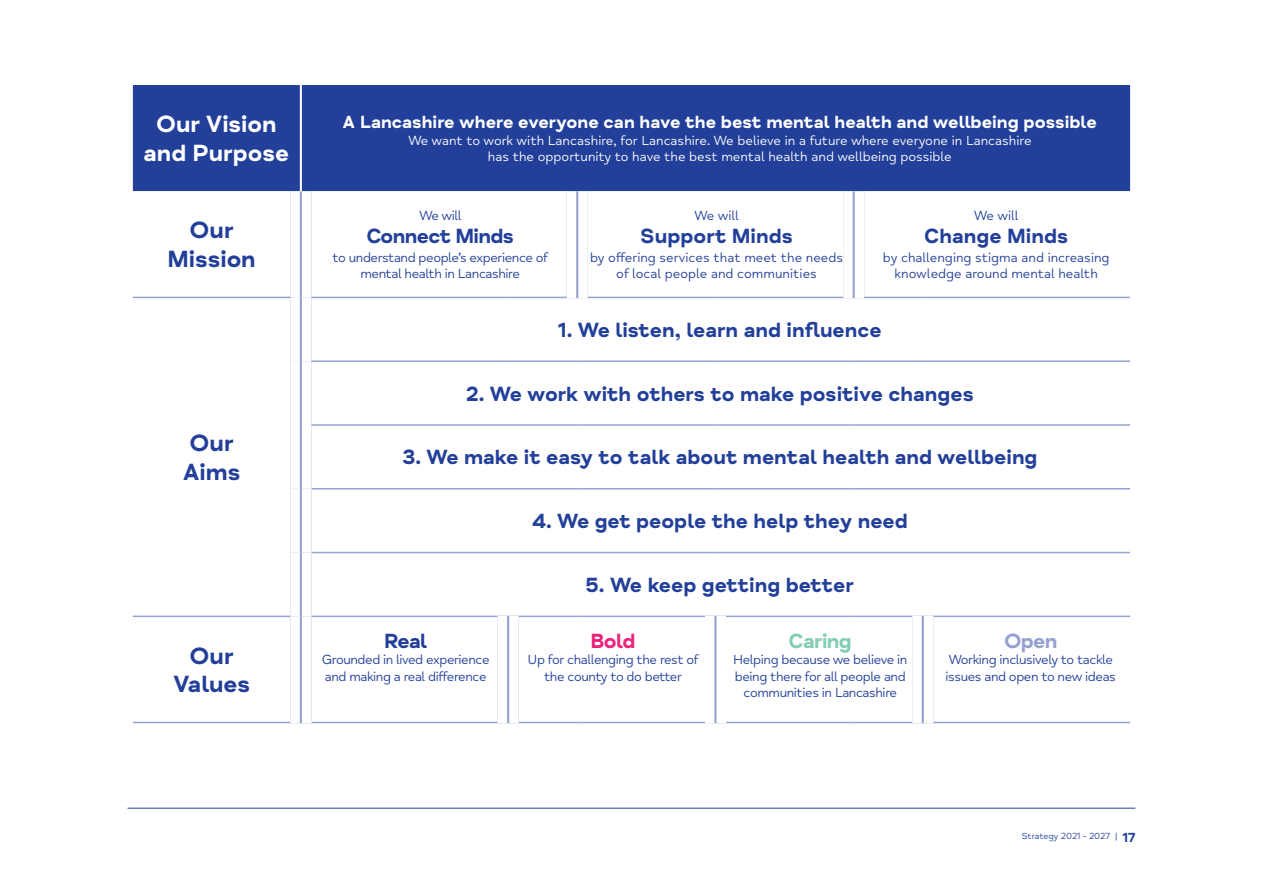
<style>
.page{position:relative;width:1263px;height:893px;background:#fff}
.page>*{position:absolute;margin:0;border:0;box-sizing:border-box;transform-origin:0 0}
.t1{font:700 24px/28.8px "Mind Meridian";color:#223f99;text-align:center}
.t2{font:700 24px/28.8px "Mind Meridian";color:#fff;text-align:center}
.t3{font:700 21px "Mind Meridian";color:#223f99}
.t4{font:700 21px "Mind Meridian";letter-spacing:-.03em;color:#223f99}
.t5{font:700 21px "Mind Meridian";letter-spacing:-.03em;color:#83cdb7}
.t6{font:700 21px "Mind Meridian";color:#ee227b}
.t7{font:700 21px "Mind Meridian";color:#96a1d0}
.t8{font:700 18px "Mind Meridian";color:#fff}
.t9{font:13.5px/16.2px "Mind Meridian";letter-spacing:-.03em;color:#223f99;text-align:center}
.t10{font:13.5px/16.2px "Mind Meridian";color:#fff;text-align:center}
.t11{font:13.5px/16.2px "Mind Meridian";color:#223f99;text-align:center}
.t12{font:9px "Mind Meridian";color:#223f99}
.s1{font-weight:700;font-size:13.5px}
</style>
<div class="page">
<hr style="left:128px;top:808px;width:1007px;height:1px;background:#223f99">
<div style="left:133px;top:85px;width:997px;height:106px;background:#223f99"></div>
<svg style="left:133px;top:191px;width:997px;height:531px"></svg>
<div style="left:290px;top:191px;width:21px;height:106px;background:#96a1d0"></div>
<div style="left:567px;top:191px;width:21px;height:107px;background:#a1abd5"></div>
<div style="left:843px;top:191px;width:21px;height:107px;background:linear-gradient(to bottom,#96a1d0,#96a1d0)"></div>
<div style="left:290px;top:297px;width:21px;height:64px;background:#96a1d0"></div>
<div style="left:290px;top:361px;width:21px;height:64px;background:#96a1d0"></div>
<div style="left:290px;top:425px;width:21px;height:64px;background:#96a1d0"></div>
<div style="left:290px;top:489px;width:21px;height:64px;background:#96a1d0"></div>
<div style="left:290px;top:553px;width:21px;height:63px;background:#96a1d0"></div>
<div style="left:290px;top:616px;width:21px;height:107px;background:#96a1d0"></div>
<div style="left:498px;top:616px;width:21px;height:107px;background:#9ca6d2"></div>
<div style="left:705px;top:616px;width:21px;height:107px;background:linear-gradient(to bottom,#96a1d0,#96a1d0)"></div>
<div style="left:912px;top:616px;width:21px;height:107px;background:#9ea8d3"></div>
<hr style="left:300px;top:85px;width:2px;height:106px;background:#fff">
<div style="left:290px;top:191px;width:10px;height:106px;background:#fff"></div>
<div style="left:302px;top:191px;width:9px;height:106px;background:#fff"></div>
<div style="left:567px;top:191px;width:9px;height:107px;background:#fff"></div>
<div style="left:578px;top:191px;width:10px;height:107px;background:#fff"></div>
<div style="left:843px;top:191px;width:10px;height:107px;background:#fff"></div>
<div style="left:855px;top:191px;width:9px;height:107px;background:#fff"></div>
<div style="left:290px;top:297px;width:10px;height:64px;background:#fff"></div>
<div style="left:302px;top:297px;width:9px;height:64px;background:#fff"></div>
<div style="left:290px;top:361px;width:10px;height:64px;background:#fff"></div>
<div style="left:302px;top:361px;width:9px;height:64px;background:#fff"></div>
<hr style="left:133px;top:297px;width:157px;height:1px;background:#96a1d0">
<hr style="left:311px;top:297px;width:197px;height:1px;background:#96a1d0">
<hr style="left:508px;top:297px;width:59px;height:1px;background:#96a1d0">
<hr style="left:588px;top:297px;width:127px;height:1px;background:#96a1d0">
<hr style="left:715px;top:297px;width:128px;height:1px;background:#96a1d0">
<hr style="left:864px;top:297px;width:59px;height:1px;background:#96a1d0">
<hr style="left:923px;top:297px;width:207px;height:1px;background:#96a1d0">
<hr style="left:311px;top:360px;width:197px;height:2px;background:#96a1d0">
<hr style="left:508px;top:360px;width:69px;height:2px;background:#96a1d0">
<hr style="left:577px;top:360px;width:138px;height:2px;background:#96a1d0">
<hr style="left:715px;top:360px;width:139px;height:2px;background:#96a1d0">
<hr style="left:854px;top:360px;width:69px;height:2px;background:#96a1d0">
<hr style="left:923px;top:360px;width:207px;height:2px;background:#96a1d0">
<hr style="left:311px;top:424px;width:197px;height:2px;background:#96a1d0">
<hr style="left:508px;top:424px;width:69px;height:2px;background:#96a1d0">
<hr style="left:577px;top:424px;width:138px;height:2px;background:#96a1d0">
<hr style="left:715px;top:424px;width:139px;height:2px;background:#96a1d0">
<hr style="left:854px;top:424px;width:69px;height:2px;background:#96a1d0">
<hr style="left:923px;top:424px;width:207px;height:2px;background:#96a1d0">
<hr style="left:311px;top:488px;width:197px;height:1px;background:#96a1d0">
<hr style="left:508px;top:488px;width:69px;height:1px;background:#96a1d0">
<hr style="left:577px;top:488px;width:138px;height:1px;background:#96a1d0">
<hr style="left:715px;top:488px;width:139px;height:1px;background:#96a1d0">
<hr style="left:854px;top:488px;width:69px;height:1px;background:#96a1d0">
<hr style="left:923px;top:488px;width:207px;height:1px;background:#96a1d0">
<hr style="left:311px;top:552px;width:197px;height:1px;background:#96a1d0">
<hr style="left:508px;top:552px;width:69px;height:1px;background:#96a1d0">
<hr style="left:577px;top:552px;width:138px;height:1px;background:#96a1d0">
<hr style="left:715px;top:552px;width:139px;height:1px;background:#96a1d0">
<hr style="left:854px;top:552px;width:69px;height:1px;background:#96a1d0">
<hr style="left:923px;top:552px;width:207px;height:1px;background:#96a1d0">
<hr style="left:133px;top:616px;width:157px;height:1px;background:#96a1d0">
<hr style="left:311px;top:616px;width:187px;height:1px;background:#96a1d0">
<hr style="left:519px;top:616px;width:58px;height:1px;background:#96a1d0">
<hr style="left:577px;top:616px;width:128px;height:1px;background:#96a1d0">
<hr style="left:133px;top:722px;width:157px;height:1px;background:#96a1d0">
<hr style="left:311px;top:722px;width:187px;height:1px;background:#96a1d0">
<hr style="left:519px;top:722px;width:58px;height:1px;background:#96a1d0">
<hr style="left:577px;top:722px;width:128px;height:1px;background:#96a1d0">
<div style="left:290px;top:425px;width:10px;height:64px;background:#fff"></div>
<div style="left:302px;top:425px;width:9px;height:64px;background:#fff"></div>
<div style="left:290px;top:489px;width:10px;height:64px;background:#fff"></div>
<div style="left:302px;top:489px;width:9px;height:64px;background:#fff"></div>
<div style="left:290px;top:553px;width:10px;height:63px;background:#fff"></div>
<div style="left:302px;top:553px;width:9px;height:63px;background:#fff"></div>
<div style="left:290px;top:616px;width:10px;height:107px;background:#fff"></div>
<div style="left:302px;top:616px;width:9px;height:107px;background:#fff"></div>
<div style="left:498px;top:616px;width:9px;height:107px;background:#fff"></div>
<div style="left:509px;top:616px;width:10px;height:107px;background:#fff"></div>
<hr style="left:726px;top:616px;width:128px;height:1px;background:#96a1d0">
<hr style="left:854px;top:616px;width:58px;height:1px;background:#96a1d0">
<hr style="left:933px;top:616px;width:197px;height:1px;background:#96a1d0">
<hr style="left:726px;top:722px;width:128px;height:1px;background:#96a1d0">
<hr style="left:854px;top:722px;width:58px;height:1px;background:#96a1d0">
<hr style="left:933px;top:722px;width:197px;height:1px;background:#96a1d0">
<div style="left:705px;top:616px;width:9px;height:107px;background:#fff"></div>
<div style="left:716px;top:616px;width:10px;height:107px;background:#fff"></div>
<div style="left:912px;top:616px;width:10px;height:107px;background:#fff"></div>
<div style="left:924px;top:616px;width:9px;height:107px;background:#fff"></div>
<h1 class="t2" style="left:144px;top:110px;width:147px">Our Vision and Purpose</h1>
<h3 class="t8" style="left:343px;top:111px;width:756px">A Lancashire where everyone can have the best mental health and wellbeing possible</h3>
<p class="t10" style="left:408px;top:132px;width:625px">We want to work with Lancashire, for Lancashire. We believe in a future where everyone in Lancashire has the opportunity to have the best mental health and wellbeing possible</p>
<h1 class="t1" style="left:167px;top:216px;width:90px">Our<br>Mission</h1>
<h1 class="t1" style="left:183px;top:429px;width:59px;text-align:left">Our<br>Aims</h1>
<h1 class="t1" style="left:173px;top:641px;width:78px">Our<br>Values</h1>
<p class="t9" style="left:419px;top:208px;width:44px">We will</p>
<h2 class="t4" style="left:366px;top:223px;width:149px">Connect Minds</h2>
<p class="t9" style="left:333px;top:249px;width:217px">to understand people’s experience of mental health in Lancashire</p>
<p class="t9" style="left:694px;top:208px;width:46px">We will</p>
<h2 class="t3" style="left:640px;top:223px;width:154px">Support Minds</h2>
<p class="t11" style="left:590px;top:249px;width:255px">by offering services that meet the needs of local people and communities</p>
<p class="t9" style="left:974px;top:208px;width:46px">We will</p>
<h2 class="t3" style="left:924px;top:223px;width:145px">Change Minds</h2>
<p class="t11" style="left:883px;top:249px;width:228px">by challenging stigma and increasing knowledge around mental health</p>
<h2 class="t3" style="left:558px;top:317px;width:325px">1. We listen, learn and influence</h2>
<h2 class="t3" style="left:466px;top:381px;width:509px">2. We work with others to make positive changes</h2>
<h2 class="t3" style="left:402px;top:445px;width:637px">3. We make it easy to talk about mental health and wellbeing</h2>
<h2 class="t3" style="left:532px;top:508px;width:378px">4. We get people the help they need</h2>
<h2 class="t3" style="left:384px;top:629px;width:44px">Real</h2>
<p class="t9" style="left:322px;top:652px;width:169px;text-align:left">Grounded in lived experience and making a real difference</p>
<h2 class="t3" style="left:586px;top:572px;width:270px">5. We keep getting better</h2>
<h2 class="t6" style="left:590px;top:629px;width:46px">Bold</h2>
<p class="t9" style="left:527px;top:652px;width:173px">Up for challenging the rest of the county to do better</p>
<h2 class="t5" style="left:789px;top:629px;width:65px">Caring</h2>
<p class="t9" style="left:733px;top:652px;width:176px">Helping because we believe in being there for all people and communities in Lancashire</p>
<h2 class="t7" style="left:1004px;top:629px;width:55px">Open</h2>
<p class="t9" style="left:945px;top:652px;width:172px;text-align:left">Working inclusively to tackle issues and open to new ideas</p>
<p class="t12" style="left:1022px;top:831px;width:115px">Strategy 2021 - 2027 | <span class="s1">17</span></p>
</div>
